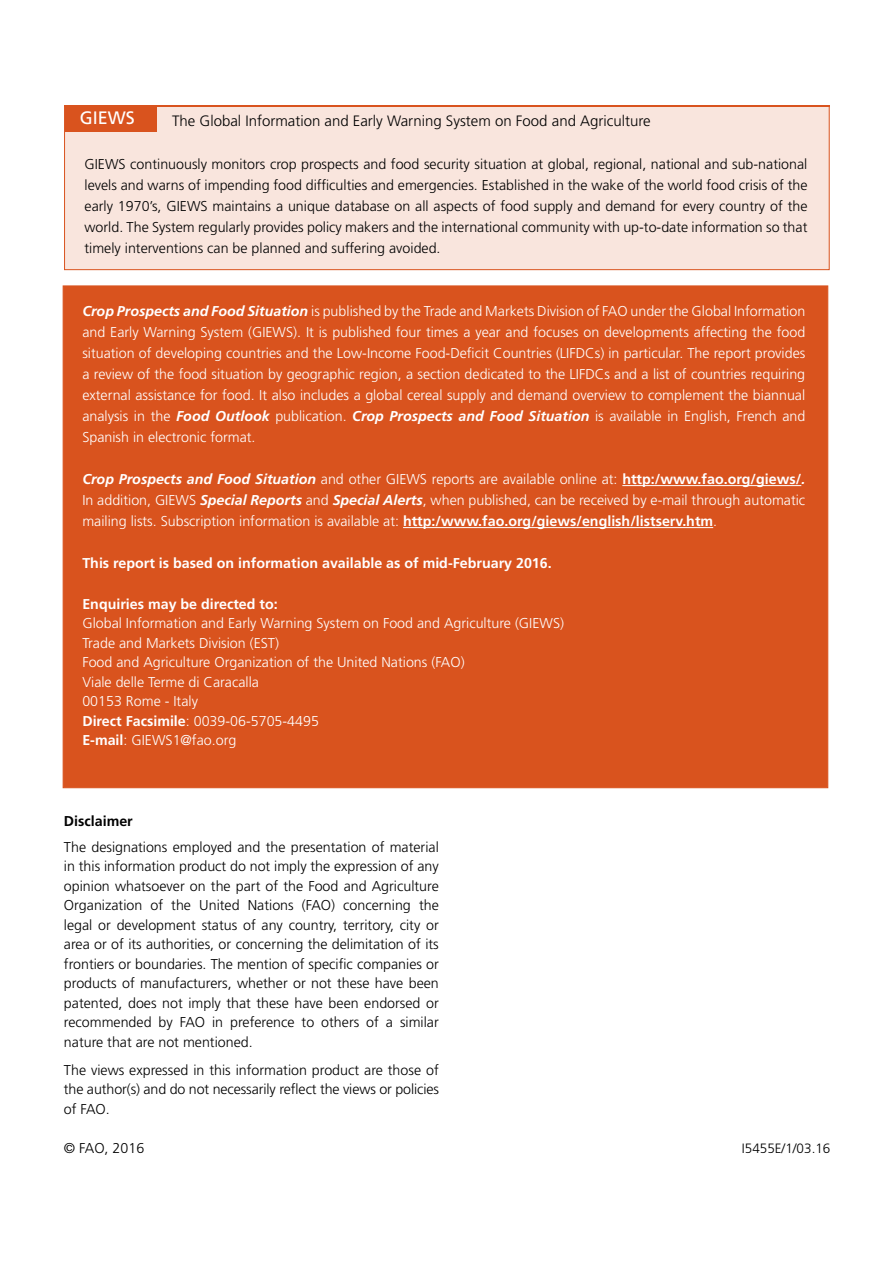
<style>
.page{position:relative;width:893px;height:1263px;background:#fff}
.page>*{position:absolute;margin:0;border:0;box-sizing:border-box;transform-origin:0 0}
.t1{font:18px "Frutiger LT Std";color:#fff}
.t2{font:300 15px "Frutiger LT Std";color:#000}
.t3{font:300 14.25px/21px "Frutiger LT Std";color:#fff;text-align:justify}
.t4{font:300 14.25px/19.5px "Frutiger LT Std";color:#000;text-align:justify}
.t5{font:700 14.25px "Frutiger LT Std";color:#fff}
.t6{font:700 14.25px "Frutiger LT Std";color:#000}
.t7{font:300 13.5px "Frutiger LT Std";color:#000}
.s1{font-weight:700;font-style:italic}
.s2{font-weight:700}
</style>
<div class="page">
<div style="left:64px;top:105px;width:766px;height:165px;background:#f9e5dd;border:1px solid #d9531e"></div>
<hr style="left:64px;top:105px;width:766px;height:2px;background:#d9531e">
<div style="left:65px;top:106px;width:92px;height:26px;background:#d9531e"></div>
<div style="left:63px;top:286px;width:765px;height:502px;background:#d9531e;border:1px solid #d9531e"></div>
<hr style="left:622px;top:485px;width:179px;height:1px;background:#fff">
<hr style="left:403px;top:527px;width:310px;height:1px;background:#fff">
<p class="t1" style="left:80px;top:107px;width:57px">GIEWS</p>
<p class="t2" style="left:172px;top:113px;width:480px">The Global Information and Early Warning System on Food and Agriculture</p>
<p class="t4" style="left:85px;top:154px;width:724px;line-height:21px">GIEWS continuously monitors crop prospects and food security situation at global, regional, national and sub-national levels and warns of impending food difficulties and emergencies. Established in the wake of the world food crisis of the early 1970’s, GIEWS maintains a unique database on all aspects of food supply and demand for every country of the world. The System regularly provides policy makers and the international community with up-to-date information so that timely interventions can be planned and suffering avoided.</p>
<p class="t3" style="left:82px;top:301px;width:724px"><span class="s1">Crop Prospects and Food Situation</span> is published by the Trade and Markets Division of FAO under the Global Information and Early Warning System (GIEWS). It is published four times a year and focuses on developments affecting the food situation of developing countries and the Low-Income Food-Deficit Countries (LIFDCs) in particular. The report provides a review of the food situation by geographic region, a section dedicated to the LIFDCs and a list of countries requiring external assistance for food. It also includes a global cereal supply and demand overview to complement the biannual analysis in the <span class="s1">Food Outlook</span> publication. <span class="s1">Crop Prospects and Food Situation</span> is available in English, French and Spanish in electronic format.</p>
<p class="t3" style="left:82px;top:469px;width:724px"><span class="s1">Crop Prospects and Food Situation</span> and other GIEWS reports are available online at: <span class="s2">http:/www.fao.org/giews/</span><span class="s1">.<br></span>In addition, GIEWS <span class="s1">Special Reports</span> and <span class="s1">Special Alerts</span>, when published, can be received by e-mail through automatic mailing lists. Subscription information is available at: <span class="s2">http:/www.fao.org/giews/english/listserv.htm</span>.</p>
<p class="t5" style="left:82px;top:555px;width:471px">This report is based on information available as of mid-February 2016.</p>
<p class="t5" style="left:82px;top:595px;width:197px">Enquiries may be directed to:</p>
<p class="t3" style="left:82px;top:614px;width:483px;line-height:19.5px;text-align:left">Global Information and Early Warning System on Food and Agriculture (GIEWS)<br>Trade and Markets Division (EST)<br>Food and Agriculture Organization of the United Nations (FAO)<br>Viale delle Terme di Caracalla<br>00153 Rome - Italy<br><span class="s2">Direct Facsimile</span>: 0039-06-5705-4495<br><span class="s2">E-mail</span>: GIEWS1@fao.org</p>
<p class="t6" style="left:64px;top:813px;width:70px">Disclaimer</p>
<p class="t4" style="left:64px;top:837px;width:376px">The designations employed and the presentation of material in this information product do not imply the expression of any opinion whatsoever on the part of the Food and Agriculture Organization of the United Nations (FAO) concerning the legal or development status of any country, territory, city or area or of its authorities, or concerning the delimitation of its frontiers or boundaries. The mention of specific companies or products of manufacturers, whether or not these have been patented, does not imply that these have been endorsed or recommended by FAO in preference to others of a similar nature that are not mentioned.</p>
<p class="t4" style="left:64px;top:1060px;width:377px">The views expressed in this information product are those of the author(s) and do not necessarily reflect the views or policies of FAO.</p>
<p class="t4" style="left:64px;top:1138px;width:82px">© FAO, 2016</p>
<p class="t7" style="left:742px;top:1141px;width:90px">I5455E/1/03.16</p>
</div>
